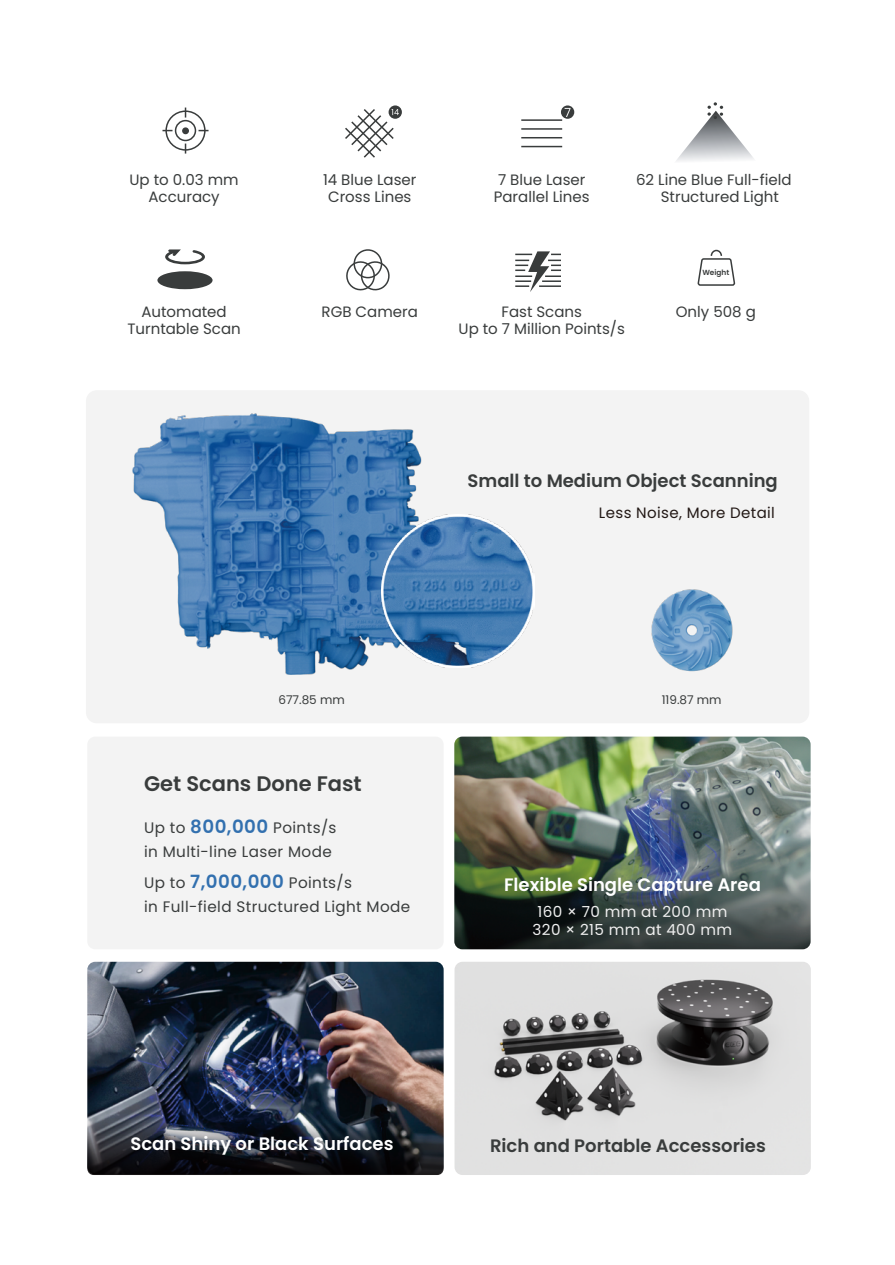
<style>
.page{position:relative;width:895px;height:1265px;background:#fff}
.page>*{position:absolute;margin:0;border:0;box-sizing:border-box;transform-origin:0 0}
.t1{font:600 21px "Poppins";color:#393c3c}
.t2{font:600 18px "Poppins";color:#393c3c}
.t3{font:600 18px "Poppins";color:#fff}
.t4{font:15.15px/24.5px "Poppins";letter-spacing:.025em;color:#393c3c}
.t5{font:15.15px/18.5px "Poppins";letter-spacing:.025em;color:#efefef;text-align:center}
.t6{font:15px/16.5px "Poppins";color:#393c3c;text-align:center}
.t7{font:15px "Poppins";letter-spacing:.025em;color:#221815}
.t8{font:12px "Poppins";color:#393c3c}
.t9{font:600 7.35px "Poppins";color:#393c3c}
.s1{font-weight:600;font-size:18.3px;color:#3270af}
</style>
<div class="page">
<img style="left:86px;top:102px;width:725px;height:1073px">
<p class="t6" style="left:129px;top:172px;width:111px">Up to 0.03 mm<br>Accuracy</p>
<p class="t6" style="left:323px;top:172px;width:95px">14 Blue Laser<br>Cross Lines</p>
<p class="t6" style="left:493px;top:172px;width:97px;text-align:left">7 Blue Laser<br>Parallel Lines</p>
<p class="t6" style="left:660px;top:172px;width:132px;text-align:left;text-indent:-25px">62 Line Blue Full-field<br>Structured Light</p>
<p class="t9" style="left:702px;top:268px;width:28px">Weight</p>
<p class="t6" style="left:127px;top:303px;width:115px">Automated<br>Turntable Scan</p>
<p class="t6" style="left:321px;top:303px;width:98px">RGB Camera</p>
<p class="t6" style="left:458px;top:303px;width:168px">Fast Scans<br>Up to 7 Million Points/s</p>
<p class="t6" style="left:675px;top:303px;width:81px">Only 508 g</p>
<p class="t2" style="left:467px;top:470px;width:312px">Small to Medium Object Scanning</p>
<p class="t7" style="left:599px;top:504px;width:177px">Less Noise, More Detail</p>
<p class="t8" style="left:278px;top:693px;width:68px">677.85 mm</p>
<p class="t8" style="left:661px;top:693px;width:61px">119.87 mm</p>
<h1 class="t1" style="left:144px;top:771px;width:219px">Get Scans Done Fast</h1>
<p class="t4" style="left:144px;top:815px;width:194px">Up to <span class="s1">800,000</span> Points/s in Multi-line Laser Mode</p>
<p class="t4" style="left:144px;top:870px;width:268px">Up to <span class="s1">7,000,000</span> Points/s<br>in Full-field Structured Light Mode</p>
<p class="t3" style="left:504px;top:874px;width:258px">Flexible Single Capture Area</p>
<p class="t5" style="left:532px;top:902px;width:201px">160 × 70 mm at 200 mm<br>320 × 215 mm at 400 mm</p>
<p class="t3" style="left:130px;top:1133px;width:264px">Scan Shiny or Black Surfaces</p>
<p class="t2" style="left:490px;top:1135px;width:277px">Rich and Portable Accessories</p>
</div>
